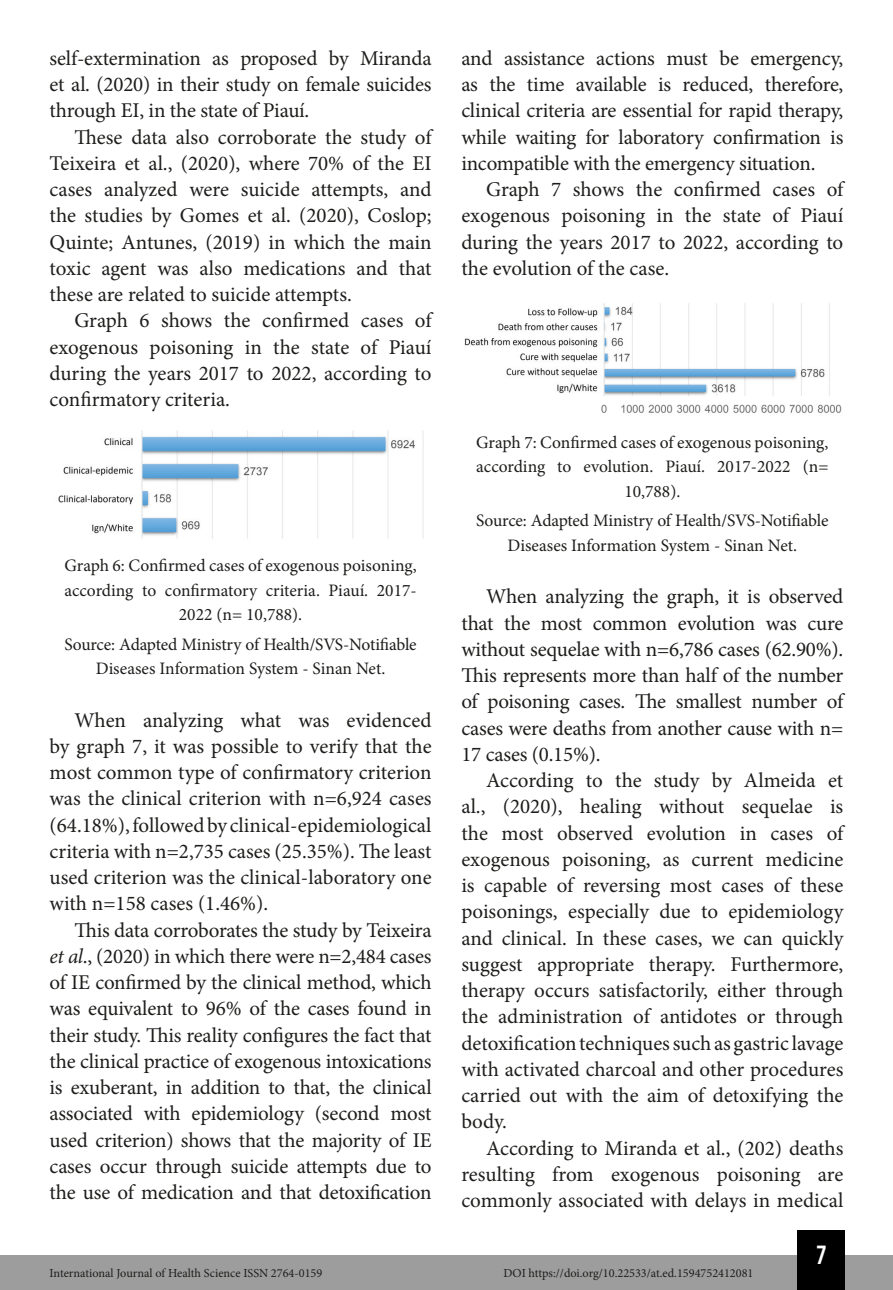
<style>
.page{position:relative;width:893px;height:1290px;background:#fff}
.page>*{position:absolute;margin:0;border:0;box-sizing:border-box;transform-origin:0 0}
.t1{font:26.25px "Bebas Kai";color:#fff}
.TXT{font:21px/26.2px "Minion Pro";letter-spacing:-.005em;color:#1d1d1b;text-align:justify}
.Info_Imagem{font:17.5px/24.5px "Minion Pro";letter-spacing:-.005em;color:#1d1d1b;text-align:center}
.t2{font:12.25px "Minion Pro";color:#1d1d1b}
.s1{font-style:italic}
</style>
<div class="page">
<div style="left:0;top:1255px;width:893px;height:35px;background:#9d9d9d"></div>
<div style="left:797px;top:1230px;width:48px;height:60px;background:#000"></div>
<img style="left:58px;top:430px;width:366px;height:109px">
<img style="left:464px;top:303px;width:378px;height:111px">
<p class="TXT" style="left:50px;top:45px;width:383px">self-extermination as proposed by Miranda et al. (2020) in their study on female suicides through EI, in the state of Piauí.</p>
<p class="TXT" style="left:50px;top:124px;width:384px;text-indent:25px">These data also corroborate the study of Teixeira et al., (2020), where 70% of the EI cases analyzed were suicide attempts, and the studies by Gomes et al. (2020), Coslop; Quinte; Antunes, (2019) in which the main toxic agent was also medications and that these are related to suicide attempts.</p>
<p class="TXT" style="left:50px;top:308px;width:384px;text-indent:25px">Graph 6 shows the confirmed cases of exogenous poisoning in the state of Piauí during the years 2017 to 2022, according to confirmatory criteria.</p>
<p class="Info_Imagem" style="left:64px;top:553px;width:354px">Graph 6: Confirmed cases of exogenous poisoning, according to confirmatory criteria. Piauí. 2017-<br>2022 (n= 10,788).</p>
<p class="Info_Imagem" style="left:64px;top:632px;width:354px">Source: Adapted Ministry of Health/SVS-Notifiable<br>Diseases Information System - Sinan Net.</p>
<p class="TXT" style="left:50px;top:707px;width:384px;text-indent:25px">When analyzing what was evidenced by graph 7, it was possible to verify that the most common type of confirmatory criterion was the clinical criterion with n=6,924 cases (64.18%), followed by clinical-epidemiological criteria with n=2,735 cases (25.35%). The least used criterion was the clinical-laboratory one with n=158 cases (1.46%).</p>
<p class="TXT" style="left:50px;top:917px;width:384px;text-indent:25px">This data corroborates the study by Teixeira <span class="s1">et al</span>., (2020) in which there were n=2,484 cases of IE confirmed by the clinical method, which was equivalent to 96% of the cases found in their study. This reality configures the fact that the clinical practice of exogenous intoxications is exuberant, in addition to that, the clinical associated with epidemiology (second most used criterion) shows that the majority of IE cases occur through suicide attempts due to the use of medication and that detoxification</p>
<p class="TXT" style="left:461px;top:45px;width:384px">and assistance actions must be emergency, as the time available is reduced, therefore, clinical criteria are essential for rapid therapy, while waiting for laboratory confirmation is incompatible with the emergency situation.</p>
<p class="TXT" style="left:461px;top:176px;width:384px;text-indent:25px">Graph 7 shows the confirmed cases of exogenous poisoning in the state of Piauí during the years 2017 to 2022, according to the evolution of the case.</p>
<p class="Info_Imagem" style="left:476px;top:430px;width:354px">Graph 7: Confirmed cases of exogenous poisoning, according to evolution. Piauí. 2017-2022 (n=<br>10,788).</p>
<p class="Info_Imagem" style="left:476px;top:508px;width:354px">Source: Adapted Ministry of Health/SVS-Notifiable<br>Diseases Information System - Sinan Net.</p>
<p class="TXT" style="left:461px;top:584px;width:383px;text-indent:25px">When analyzing the graph, it is observed that the most common evolution was cure without sequelae with n=6,786 cases (62.90%).<br>This represents more than half of the number of poisoning cases. The smallest number of cases were deaths from another cause with n= 17 cases (0.15%).</p>
<p class="TXT" style="left:461px;top:767px;width:384px;text-indent:25px">According to the study by Almeida et al., (2020), healing without sequelae is the most observed evolution in cases of exogenous poisoning, as current medicine is capable of reversing most cases of these poisonings, especially due to epidemiology and clinical. In these cases, we can quickly suggest appropriate therapy. Furthermore, therapy occurs satisfactorily, either through the administration of antidotes or through detoxification techniques such as gastric lavage with activated charcoal and other procedures carried out with the aim of detoxifying the body.</p>
<p class="TXT" style="left:461px;top:1135px;width:383px;text-indent:25px">According to Miranda et al., (202) deaths resulting from exogenous poisoning are commonly associated with delays in medical</p>
<p class="t1" style="left:817px;top:1241px;width:11px">7</p>
<p class="t2" style="left:50px;top:1265px;width:274px">International Journal of Health Science ISSN 2764-0159</p>
<p class="t2" style="left:503px;top:1265px;width:252px">DOI https://doi.org/10.22533/at.ed.1594752412081</p>
</div>
